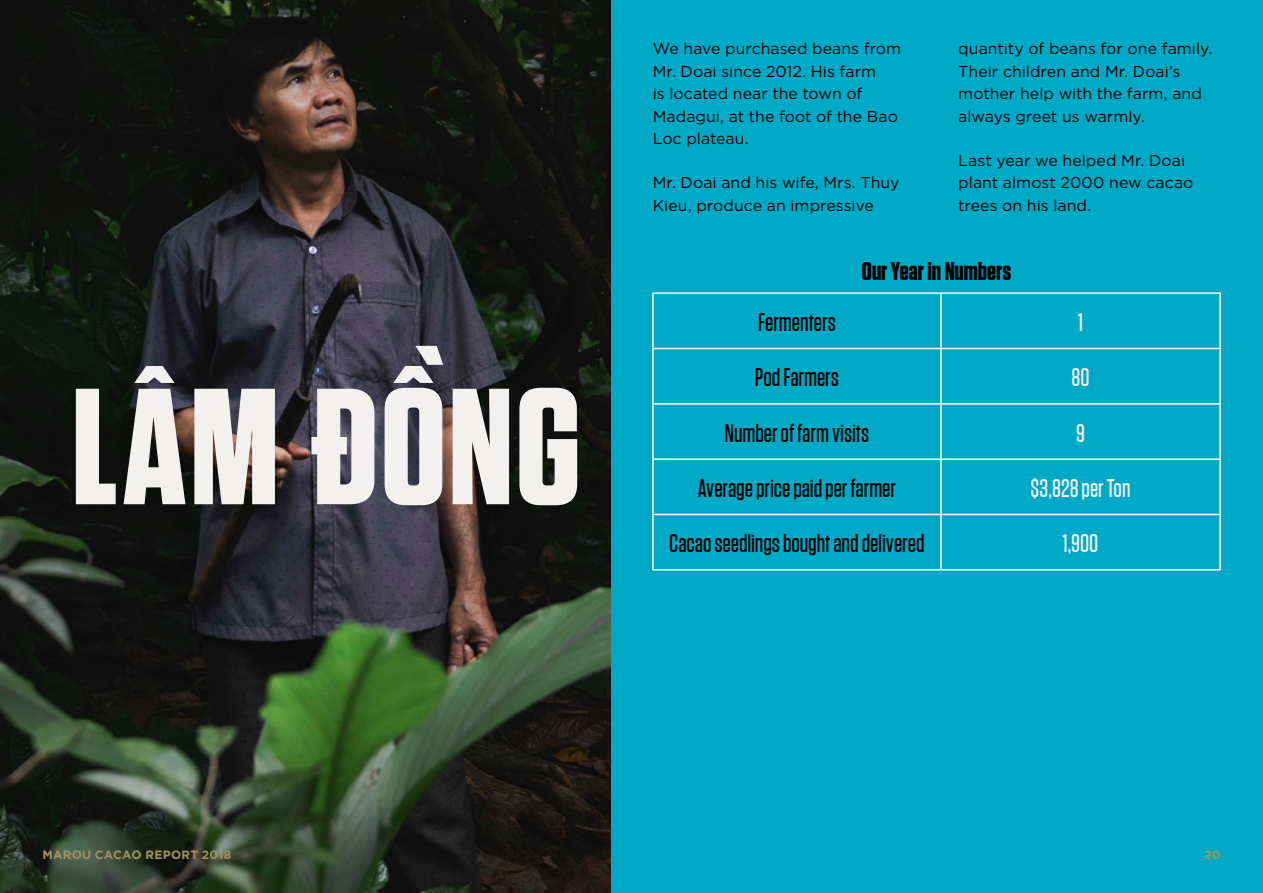
<style>
.page{position:relative;width:1263px;height:893px;background:#fff}
.page>*{position:absolute;margin:0;border:0;box-sizing:border-box;transform-origin:0 0}
.t1{font:700 165px "Tungsten";letter-spacing:.015em;color:#f2f1ef}
.t2{font:25.5px "Tungsten Medium Viet";color:#000}
.t3{font:25.5px "Tungsten Medium Viet";color:#f2f1ef}
.t4{font:700 25.5px "Tungsten";color:#000}
.t5{font:15.75px/22.5px "Gotham Vnu";letter-spacing:.005em;color:#000}
.t6{font:700 12px "Gotham Vnu";letter-spacing:.02em;color:#a39161}
</style>
<div class="page">
<div style="left:610px;top:0;width:653px;height:893px;background:#00a9c5"></div>
<hr style="left:652px;top:294px;width:2px;height:54px;background:#fff">
<hr style="left:940px;top:294px;width:2px;height:54px;background:#fff">
<hr style="left:1219px;top:294px;width:2px;height:54px;background:#fff">
<hr style="left:652px;top:348px;width:289px;height:1px;background:#fff">
<hr style="left:652px;top:349px;width:2px;height:54px;background:#fff">
<hr style="left:941px;top:348px;width:280px;height:1px;background:#fff">
<hr style="left:940px;top:349px;width:2px;height:54px;background:#fff">
<hr style="left:1219px;top:349px;width:2px;height:54px;background:#fff">
<hr style="left:652px;top:403px;width:289px;height:2px;background:#fff">
<hr style="left:652px;top:405px;width:2px;height:53px;background:#fff">
<hr style="left:941px;top:403px;width:280px;height:2px;background:#fff">
<hr style="left:940px;top:405px;width:2px;height:53px;background:#fff">
<hr style="left:1219px;top:405px;width:2px;height:53px;background:#fff">
<hr style="left:652px;top:458px;width:289px;height:2px;background:#fff">
<hr style="left:652px;top:460px;width:2px;height:54px;background:#fff">
<hr style="left:941px;top:458px;width:280px;height:2px;background:#fff">
<hr style="left:940px;top:460px;width:2px;height:54px;background:#fff">
<hr style="left:1219px;top:460px;width:2px;height:54px;background:#fff">
<hr style="left:652px;top:514px;width:289px;height:1px;background:#fff">
<hr style="left:652px;top:515px;width:2px;height:54px;background:#fff">
<hr style="left:941px;top:514px;width:280px;height:1px;background:#fff">
<hr style="left:940px;top:515px;width:2px;height:54px;background:#fff">
<hr style="left:1219px;top:515px;width:2px;height:54px;background:#fff">
<hr style="left:652px;top:569px;width:289px;height:1px;background:#fff">
<hr style="left:941px;top:569px;width:280px;height:1px;background:#fff">
<hr style="left:652px;top:292px;width:289px;height:2px;background:#f2f1ef">
<hr style="left:941px;top:292px;width:280px;height:2px;background:#f2f1ef">
<img style="left:0;top:0;width:610px;height:893px">
<p class="t5" style="left:653px;top:36px;width:250px">We have purchased beans from<br>Mr. Doai since 2012. His farm<br>is located near the town of<br>Madagui, at the foot of the Bao<br>Loc plateau.</p>
<p class="t5" style="left:653px;top:170px;width:248px">Mr. Doai and his wife, Mrs. Thuy<br>Kieu, produce an impressive</p>
<p class="t5" style="left:958px;top:36px;width:256px">quantity of beans for one family.<br>Their children and Mr. Doai’s mother help with the farm, and always greet us warmly.</p>
<p class="t5" style="left:958px;top:148px;width:237px">Last year we helped Mr. Doai plant almost 2000 new cacao trees on his land.</p>
<h1 class="t1" style="left:72px;top:338px;width:511px">LÂM ĐỒNG</h1>
<h2 class="t4" style="left:862px;top:255px;width:151px">Our Year in Numbers</h2>
<h2 class="t2" style="left:758px;top:306px;width:79px">Fermenters</h2>
<h2 class="t3" style="left:1078px;top:306px;width:7px">1</h2>
<h2 class="t2" style="left:755px;top:362px;width:86px">Pod Farmers</h2>
<h2 class="t3" style="left:1071px;top:362px;width:20px">80</h2>
<h2 class="t2" style="left:724px;top:417px;width:146px">Number of farm visits</h2>
<h2 class="t3" style="left:1076px;top:417px;width:10px">9</h2>
<h2 class="t2" style="left:698px;top:472px;width:199px">Average price paid per farmer</h2>
<h2 class="t3" style="left:1030px;top:472px;width:101px">$3,828 per Ton</h2>
<h2 class="t2" style="left:669px;top:528px;width:257px">Cacao seedlings bought and delivered</h2>
<h2 class="t3" style="left:1063px;top:528px;width:37px">1,900</h2>
<p class="t6" style="left:43px;top:846px;width:190px">MAROU CACAO REPORT 2018</p>
<p class="t6" style="left:1204px;top:846px;width:18px">20</p>
</div>
